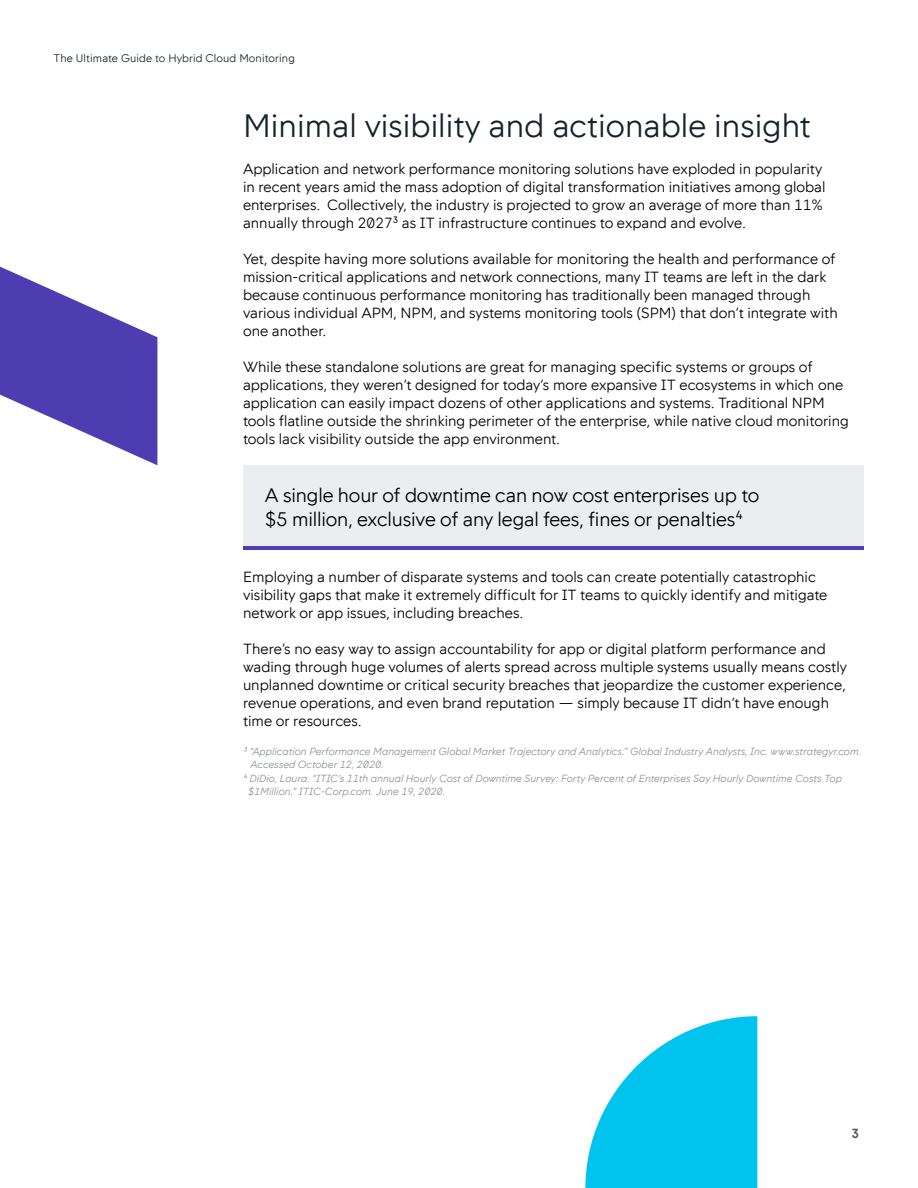
<style>
.page{position:relative;width:918px;height:1188px;background:#fff}
.page>*{position:absolute;margin:0;border:0;box-sizing:border-box;transform-origin:0 0}
.t1{font:300 33px "App D Sans";color:#19212b}
.t2{font:300 19.95px/24px "App D Sans";letter-spacing:-.01em;color:#000}
.t3{font:300 15px/18px "App D Sans";color:#000}
.t4{font:700 13.5px "App D Sans";color:#535860}
.t5{font:300 11.25px "App D Sans";letter-spacing:.01em;color:#19212b}
.t6{font:italic 300 10.5px "App D Sans";color:#8c9095}
</style>
<div class="page">
<svg style="left:0;top:267px;width:157px;height:198px"></svg>
<div style="left:243px;top:465px;width:621px;height:81px;background:#ebedf1"></div>
<hr style="left:243px;top:546px;width:621px;height:4px;background:#4e3eb1">
<svg style="left:585px;top:1016px;width:172px;height:172px"></svg>
<p class="t5" style="left:53px;top:52px;width:243px">The Ultimate Guide to Hybrid Cloud Monitoring</p>
<h1 class="t1" style="left:243px;top:107px;width:569px">Minimal visibility and actionable insight</h1>
<p class="t3" style="left:243px;top:160px;width:584px">Application and network performance monitoring solutions have exploded in popularity in recent years amid the mass adoption of digital transformation initiatives among global enterprises. Collectively, the industry is projected to grow an average of more than 11% annually through 2027³ as IT infrastructure continues to expand and evolve.</p>
<p class="t3" style="left:243px;top:250px;width:596px">Yet, despite having more solutions available for monitoring the health and performance of mission-critical applications and network connections, many IT teams are left in the dark because continuous performance monitoring has traditionally been managed through various individual APM, NPM, and systems monitoring tools (SPM) that don’t integrate with one another.</p>
<p class="t3" style="left:243px;top:358px;width:607px">While these standalone solutions are great for managing specific systems or groups of applications, they weren’t designed for today’s more expansive IT ecosystems in which one application can easily impact dozens of other applications and systems. Traditional NPM tools flatline outside the shrinking perimeter of the enterprise, while native cloud monitoring tools lack visibility outside the app environment.</p>
<h2 class="t2" style="left:265px;top:483px;width:496px">A single hour of downtime can now cost enterprises up to $5 million, exclusive of any legal fees, fines or penalties⁴</h2>
<p class="t3" style="left:243px;top:568px;width:586px">Employing a number of disparate systems and tools can create potentially catastrophic visibility gaps that make it extremely difficult for IT teams to quickly identify and mitigate network or app issues, including breaches.</p>
<p class="t3" style="left:243px;top:640px;width:605px">There’s no easy way to assign accountability for app or digital platform performance and wading through huge volumes of alerts spread across multiple systems usually means costly unplanned downtime or critical security breaches that jeopardize the customer experience, revenue operations, and even brand reputation — simply because IT didn’t have enough time or resources.</p>
<p class="t6" style="left:243px;top:745px;width:620px">³ “Application Performance Management Global Market Trajectory and Analytics.” Global Industry Analysts, Inc. www.strategyr.com.</p>
<p class="t6" style="left:250px;top:759px;width:135px">Accessed October 12, 2020.</p>
<p class="t6" style="left:243px;top:772px;width:600px">⁴ DiDio, Laura. “ITIC’s 11th annual Hourly Cost of Downtime Survey: Forty Percent of Enterprises Say Hourly Downtime Costs Top</p>
<p class="t6" style="left:248px;top:786px;width:198px">$1Million.” ITIC-Corp.com. June 19, 2020.</p>
<p class="t4" style="left:851px;top:1125px;width:9px">3</p>
</div>
